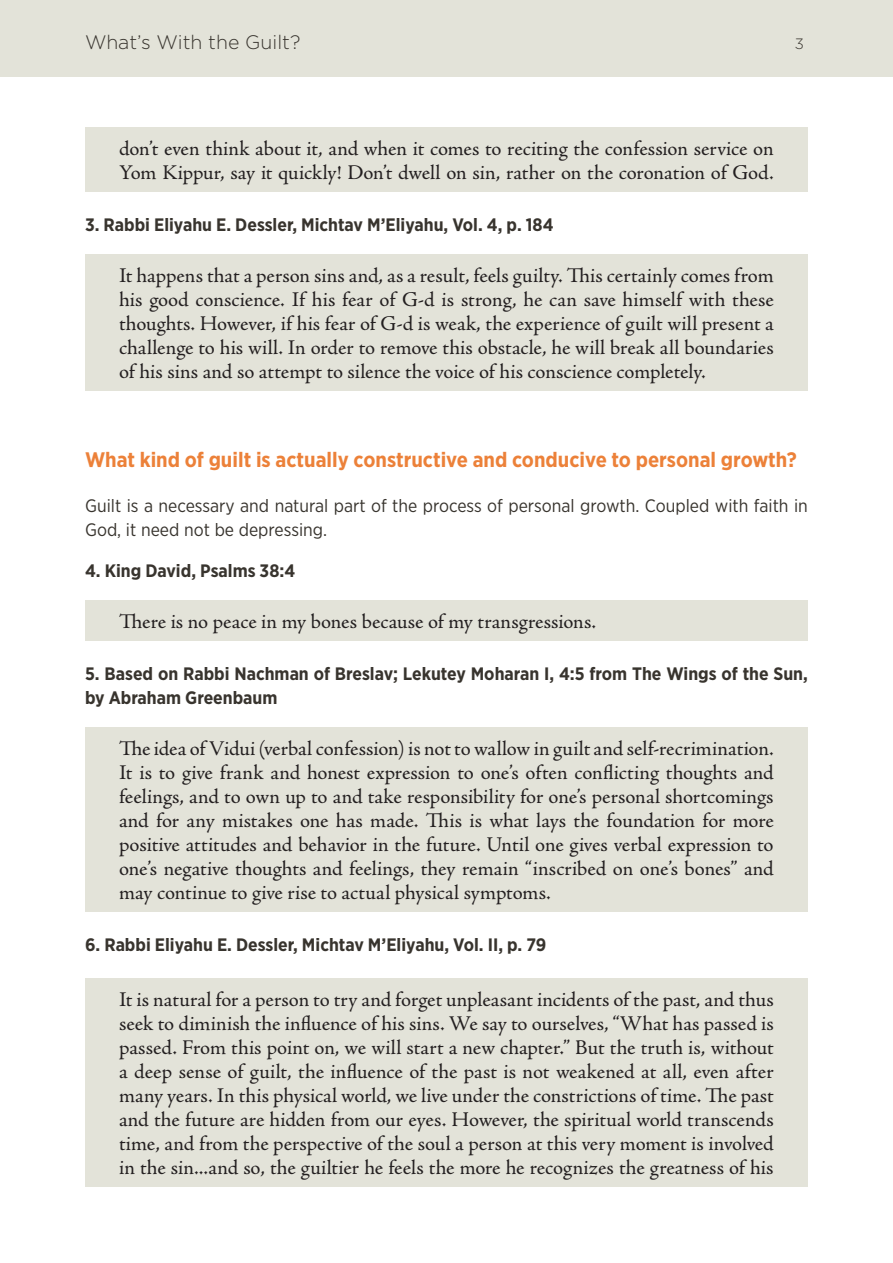
<style>
.page{position:relative;width:893px;height:1263px;background:#fff}
.page>*{position:absolute;margin:0;border:0;box-sizing:border-box;transform-origin:0 0}
.quote_translation{font:21px/24px "Adobe Jenson Pro";letter-spacing:-.005em;color:#231f20;text-align:justify}
.t1{font:700 21px "Gotham Narrow";color:#ec8139}
.t2{font:300 19.5px "Gotham";color:#38342e}
.t3{font:700 18px/24px "Gotham Narrow";color:#38342e}
.t4{font:18px/24px "Gotham Narrow";color:#38342e}
.t5{font:300 15px "Gotham Rounded";color:#38342e}
</style>
<div class="page">
<div style="left:0;top:0;width:893px;height:77px;background:#e3e3d9"></div>
<div style="left:85px;top:128px;width:723px;height:64px;background:#e3e3d9"></div>
<div style="left:85px;top:254px;width:723px;height:137px;background:#e3e3d9"></div>
<div style="left:85px;top:600px;width:723px;height:41px;background:#e3e3d9"></div>
<div style="left:85px;top:727px;width:723px;height:185px;background:#e3e3d9"></div>
<div style="left:85px;top:978px;width:723px;height:209px;background:#e3e3d9"></div>
<p class="t2" style="left:85px;top:30px;width:217px">What’s With the Guilt?</p>
<p class="t5" style="left:795px;top:33px;width:11px">3</p>
<p class="quote_translation" style="left:119px;top:137px;width:656px">don’t even think about it, and when it comes to reciting the confession service on<br>Yom Kippur, say it quickly! Don’t dwell on sin, rather on the coronation of God.</p>
<p class="t3" style="left:85px;top:213px;width:470px">3. Rabbi Eliyahu E. Dessler, Michtav M’Eliyahu, Vol. 4, p. 184</p>
<p class="quote_translation" style="left:119px;top:264px;width:656px">It happens that a person sins and, as a result, feels guilty. This certainly comes from his good conscience. If his fear of G-d is strong, he can save himself with these thoughts. However, if his fear of G-d is weak, the experience of guilt will present a challenge to his will. In order to remove this obstacle, he will break all boundaries of his sins and so attempt to silence the voice of his conscience completely.</p>
<p class="t1" style="left:85px;top:446px;width:713px">What kind of guilt is actually constructive and conducive to personal growth?</p>
<p class="t4" style="left:85px;top:494px;width:724px">Guilt is a necessary and natural part of the process of personal growth. Coupled with faith in<br>God, it need not be depressing.</p>
<p class="t3" style="left:85px;top:559px;width:212px">4. King David, Psalms 38:4</p>
<p class="quote_translation" style="left:119px;top:610px;width:479px">There is no peace in my bones because of my transgressions.</p>
<p class="t3" style="left:85px;top:662px;width:724px">5. Based on Rabbi Nachman of Breslav; Lekutey Moharan I, 4:5 from The Wings of the Sun, by Abraham Greenbaum</p>
<p class="quote_translation" style="left:119px;top:737px;width:656px">The idea of Vidui (verbal confession) is not to wallow in guilt and self-recrimination.<br>It is to give frank and honest expression to one’s often conflicting thoughts and feelings, and to own up to and take responsibility for one’s personal shortcomings and for any mistakes one has made. This is what lays the foundation for more positive attitudes and behavior in the future. Until one gives verbal expression to one’s negative thoughts and feelings, they remain “inscribed on one’s bones” and may continue to give rise to actual physical symptoms.</p>
<p class="t3" style="left:85px;top:933px;width:463px">6. Rabbi Eliyahu E. Dessler, Michtav M’Eliyahu, Vol. II, p. 79</p>
<p class="quote_translation" style="left:119px;top:988px;width:656px">It is natural for a person to try and forget unpleasant incidents of the past, and thus seek to diminish the influence of his sins. We say to ourselves, “What has passed is passed. From this point on, we will start a new chapter.” But the truth is, without a deep sense of guilt, the influence of the past is not weakened at all, even after many years. In this physical world, we live under the constrictions of time. The past and the future are hidden from our eyes. However, the spiritual world transcends time, and from the perspective of the soul a person at this very moment is involved in the sin...and so, the guiltier he feels the more he recognizes the greatness of his</p>
</div>
